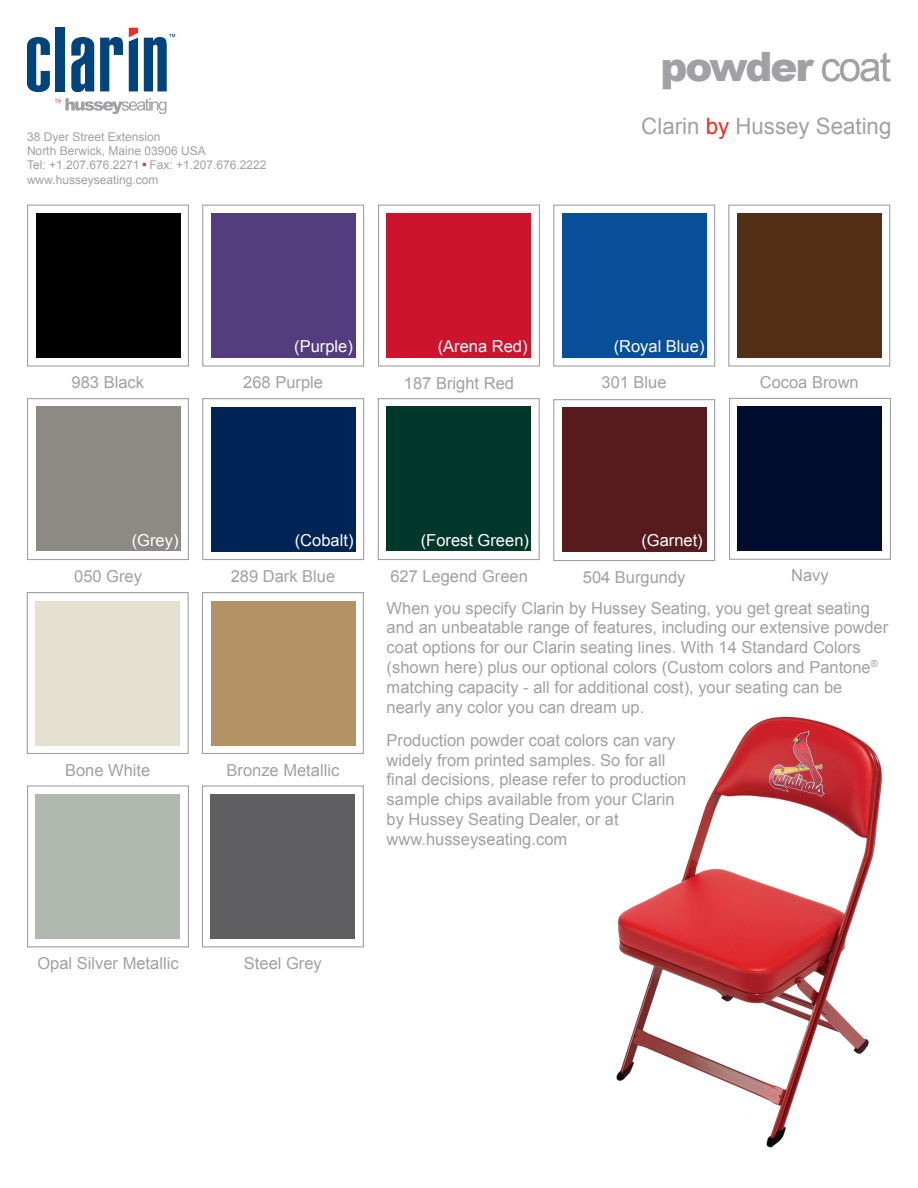
<style>
.page{position:relative;width:918px;height:1188px;background:#fff}
.page>*{position:absolute;margin:0;border:0;box-sizing:border-box;transform-origin:0 0}
.t1{font:900 40.5px "Arial";letter-spacing:-.05em;color:#a1a1a5}
.series{font:22.5px "Arial";color:#a1a1a5}
.Body_text{font:16.5px/19.8px "Arial";color:#a1a1a5}
.t2{font:16.5px "Arial";color:#fff}
.address{font:12px "Arial";color:#a1a1a5}
.s1{font-weight:400}
.s2{color:#ee2e22}
</style>
<div class="page">
<div style="left:729px;top:398px;width:162px;height:162px;border:1px solid #a1a1a5"></div>
<div style="left:27px;top:205px;width:162px;height:162px;border:1px solid #a1a1a5"></div>
<div style="left:36px;top:214px;width:144px;height:144px;background:#000"></div>
<div style="left:202px;top:398px;width:162px;height:162px;border:1px solid #a1a1a5"></div>
<div style="left:211px;top:407px;width:144px;height:144px;background:#002455"></div>
<div style="left:378px;top:398px;width:162px;height:162px;border:1px solid #a1a1a5"></div>
<div style="left:387px;top:407px;width:144px;height:144px;background:#00372b"></div>
<div style="left:202px;top:205px;width:162px;height:162px;border:1px solid #a1a1a5"></div>
<div style="left:211px;top:214px;width:144px;height:144px;background:#543d7e"></div>
<div style="left:553px;top:205px;width:162px;height:162px;border:1px solid #a1a1a5"></div>
<div style="left:562px;top:213px;width:144px;height:144px;background:#094e99"></div>
<div style="left:553px;top:399px;width:162px;height:162px;border:1px solid #a1a1a5"></div>
<div style="left:562px;top:407px;width:144px;height:144px;background:#571b1e"></div>
<div style="left:27px;top:398px;width:162px;height:162px;border:1px solid #a1a1a5"></div>
<div style="left:36px;top:407px;width:144px;height:144px;background:#8c8a83"></div>
<div style="left:378px;top:205px;width:162px;height:162px;border:1px solid #a1a1a5"></div>
<div style="left:387px;top:213px;width:144px;height:145px;background:#cd142e"></div>
<div style="left:27px;top:592px;width:162px;height:162px;border:1px solid #a1a1a5"></div>
<div style="left:36px;top:601px;width:144px;height:144px;background:#e6e0d1"></div>
<div style="left:728px;top:205px;width:162px;height:162px;border:1px solid #a1a1a5"></div>
<div style="left:737px;top:214px;width:144px;height:144px;background:#532f18"></div>
<div style="left:202px;top:592px;width:162px;height:162px;border:1px solid #a1a1a5"></div>
<div style="left:212px;top:601px;width:144px;height:144px;background:#b39364"></div>
<div style="left:738px;top:407px;width:144px;height:144px;background:#000d2e"></div>
<div style="left:27px;top:785px;width:162px;height:162px;border:1px solid #a1a1a5"></div>
<div style="left:36px;top:794px;width:144px;height:144px;background:#b1b8af"></div>
<img style="left:616px;top:716px;width:266px;height:432px">
<svg style="left:27px;top:37px;width:23px;height:55px"></svg>
<div style="left:56px;top:27px;width:9px;height:64px;background:#00447b"></div>
<svg style="left:71px;top:37px;width:23px;height:55px"></svg>
<svg style="left:100px;top:37px;width:23px;height:54px"></svg>
<svg style="left:129px;top:28px;width:9px;height:63px"></svg>
<svg style="left:144px;top:34px;width:31px;height:57px"></svg>
<svg style="left:56px;top:98px;width:110px;height:16px"></svg>
<div style="left:202px;top:785px;width:162px;height:162px;border:1px solid #a1a1a5"></div>
<div style="left:211px;top:794px;width:144px;height:144px;background:#5f5f62"></div>
<p class="address" style="left:27px;top:128px;width:135px">38 Dyer Street Extension</p>
<p class="address" style="left:27px;top:143px;width:180px">North Berwick, Maine 03906 USA</p>
<p class="address" style="left:27px;top:157px;width:241px">Tel: +1.207.676.2271 <sup>■</sup> Fax: +1.207.676.2222</p>
<p class="address" style="left:27px;top:172px;width:133px">www.husseyseating.com</p>
<p class="t1" style="left:660px;top:37px;width:232px">powder <span class="s1">coat</span></p>
<p class="series" style="left:641px;top:112px;width:252px">Clarin <span class="s2">by</span> Hussey Seating</p>
<p class="t2" style="left:294px;top:335px;width:60px">(Purple)</p>
<p class="Body_text" style="left:72px;top:373px;width:74px">983 Black</p>
<p class="Body_text" style="left:243px;top:373px;width:81px">268 Purple</p>
<p class="t2" style="left:438px;top:335px;width:91px">(Arena Red)</p>
<p class="t2" style="left:614px;top:335px;width:92px">(Royal Blue)</p>
<p class="Body_text" style="left:404px;top:373px;width:112px">187 Bright Red</p>
<p class="Body_text" style="left:602px;top:373px;width:67px">301 Blue</p>
<p class="Body_text" style="left:760px;top:373px;width:101px">Cocoa Brown</p>
<p class="t2" style="left:132px;top:530px;width:48px">(Grey)</p>
<p class="t2" style="left:295px;top:530px;width:60px">(Cobalt)</p>
<p class="Body_text" style="left:74px;top:566px;width:69px">050 Grey</p>
<p class="Body_text" style="left:231px;top:567px;width:106px">289 Dark Blue</p>
<p class="Body_text" style="left:65px;top:760px;width:87px">Bone White</p>
<p class="Body_text" style="left:227px;top:760px;width:114px">Bronze Metallic</p>
<p class="t2" style="left:421px;top:530px;width:110px">(Forest Green)</p>
<p class="t2" style="left:641px;top:530px;width:63px">(Garnet)</p>
<p class="Body_text" style="left:791px;top:566px;width:39px">Navy</p>
<p class="Body_text" style="left:387px;top:598px;width:503px">When you specify Clarin by Hussey Seating, you get great seating and an unbeatable range of features, including our extensive powder coat options for our Clarin seating lines. With 14 Standard Colors (shown here) plus our optional colors (Custom colors and Pantone<sup>® </sup>matching capacity - all for additional cost), your seating can be nearly any color you can dream up.</p>
<p class="Body_text" style="left:387px;top:730px;width:301px">Production powder coat colors can vary widely from printed samples. So for all final decisions, please refer to production sample chips available from your Clarin by Hussey Seating Dealer, or at www.husseyseating.com</p>
<p class="Body_text" style="left:390px;top:567px;width:139px">627 Legend Green</p>
<p class="Body_text" style="left:583px;top:567px;width:104px">504 Burgundy</p>
<p class="Body_text" style="left:37px;top:954px;width:143px">Opal Silver Metallic</p>
<p class="Body_text" style="left:244px;top:954px;width:79px">Steel Grey</p>
</div>
